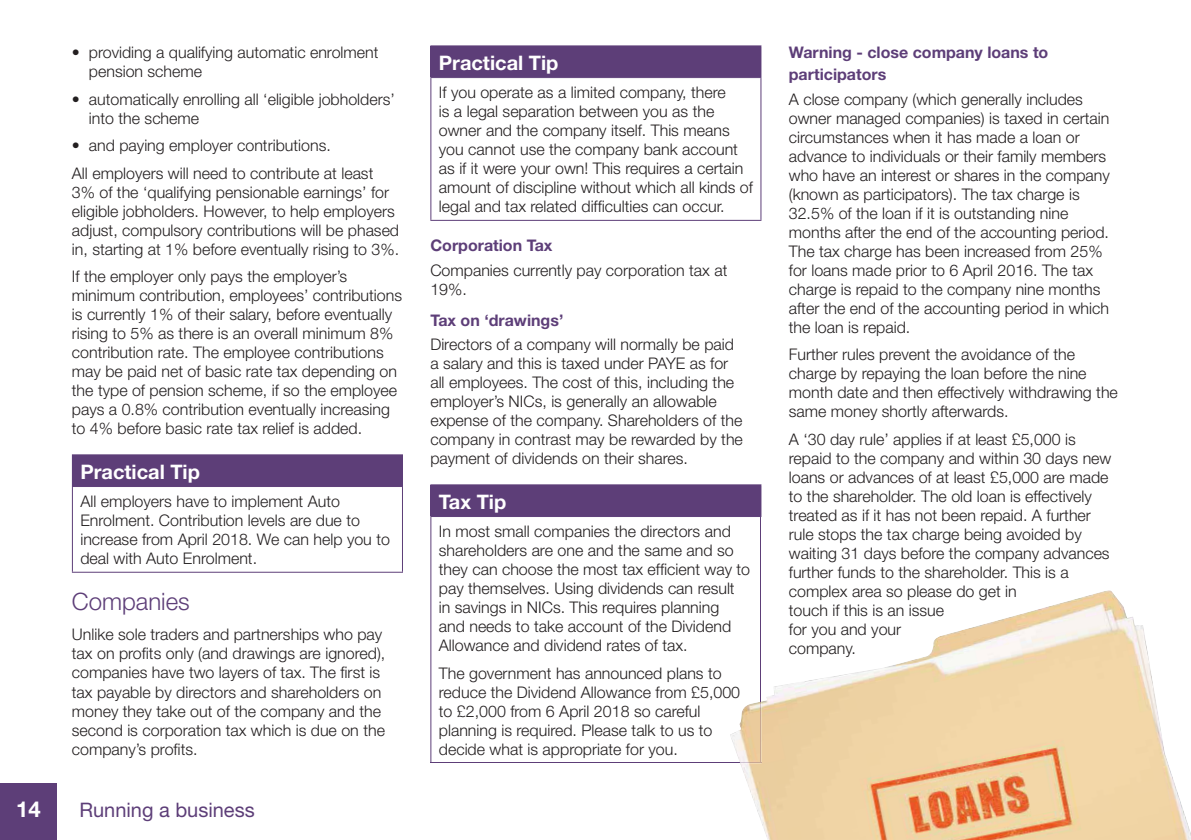
<style>
.page{position:relative;width:1191px;height:840px;background:#fff}
.page>*{position:absolute;margin:0;border:0;box-sizing:border-box;transform-origin:0 0}
.t1{font:300 24px "Helvetica Neue";color:#5d3e78}
.t2{font:700 22px "Helvetica Neue";color:#fff}
.t3{font:700 20px "Helvetica Neue";color:#fff}
.t4{font:20px "Helvetica Neue";color:#5d3e78}
.t5{font:300 16px/19px "Helvetica Neue";color:#231f20}
.t6{font:700 16px/22px "Helvetica Neue";color:#5d3e78}
.s1{font-weight:400}
</style>
<div class="page">
<div style="left:0;top:782px;width:57px;height:57px;background:#5d3e78"></div>
<div style="left:72px;top:454px;width:330px;height:32px;background:#5d3e78"></div>
<hr style="left:72px;top:485px;width:331px;height:1px;background:#5d3e78">
<hr style="left:72px;top:486px;width:1px;height:85px;background:#5d3e78">
<hr style="left:402px;top:486px;width:1px;height:85px;background:#5d3e78">
<hr style="left:72px;top:571px;width:331px;height:1px;background:#5d3e78">
<hr style="left:72px;top:454px;width:331px;height:1px;background:#5d3e78">
<hr style="left:402px;top:455px;width:1px;height:30px;background:#5d3e78">
<div style="left:431px;top:46px;width:330px;height:31px;background:#5d3e78"></div>
<hr style="left:430px;top:77px;width:331px;height:1px;background:#5d3e78">
<hr style="left:430px;top:78px;width:1px;height:142px;background:#5d3e78">
<hr style="left:760px;top:78px;width:1px;height:142px;background:#5d3e78">
<hr style="left:430px;top:220px;width:331px;height:1px;background:#5d3e78">
<hr style="left:430px;top:45px;width:331px;height:1px;background:#5d3e78">
<hr style="left:430px;top:46px;width:1px;height:31px;background:#5d3e78">
<div style="left:431px;top:484px;width:330px;height:32px;background:#5d3e78"></div>
<hr style="left:430px;top:484px;width:331px;height:1px;background:#5d3e78">
<hr style="left:430px;top:485px;width:1px;height:30px;background:#5d3e78">
<hr style="left:430px;top:515px;width:331px;height:1px;background:#5d3e78">
<hr style="left:430px;top:516px;width:1px;height:246px;background:#5d3e78">
<hr style="left:760px;top:516px;width:1px;height:246px;background:#5d3e78">
<hr style="left:430px;top:762px;width:331px;height:1px;background:#5d3e78">
<img style="left:740px;top:590px;width:451px;height:249px">
<img style="left:730px;top:701px;width:31px;height:61px">
<svg style="left:739px;top:762px;width:22px;height:1px"></svg>
<p class="t5" style="left:89px;top:45px;width:291px;text-indent:-17px"><span class="s1">•</span> providing a qualifying automatic enrolment pension scheme</p>
<p class="t5" style="left:89px;top:91px;width:307px;text-indent:-17px"><span class="s1">•</span> automatically enrolling all ‘eligible jobholders’ into the scheme</p>
<p class="t5" style="left:72px;top:134px;width:303px;line-height:27.6px"><span class="s1">•</span> and paying employer contributions.<br>All employers will need to contribute at least</p>
<p class="t5" style="left:72px;top:184px;width:329px">3% of the ‘qualifying pensionable earnings’ for eligible jobholders. However, to help employers adjust, compulsory contributions will be phased in, starting at 1% before eventually rising to 3%.</p>
<p class="t5" style="left:72px;top:269px;width:332px">If the employer only pays the employer’s minimum contribution, employees’ contributions is currently 1% of their salary, before eventually rising to 5% as there is an overall minimum 8% contribution rate. The employee contributions may be paid net of basic rate tax depending on the type of pension scheme, if so the employee pays a 0.8% contribution eventually increasing to 4% before basic rate tax relief is added.</p>
<p class="t3" style="left:80px;top:464px;width:121px">Practical Tip</p>
<p class="t5" style="left:80px;top:494px;width:311px">All employers have to implement Auto Enrolment. Contribution levels are due to increase from April 2018. We can help you to deal with Auto Enrolment.</p>
<h1 class="t1" style="left:72px;top:592px;width:119px">Companies</h1>
<p class="t5" style="left:72px;top:627px;width:315px">Unlike sole traders and partnerships who pay tax on profits only (and drawings are ignored), companies have two layers of tax. The first is tax payable by directors and shareholders on money they take out of the company and the second is corporation tax which is due on the company’s profits.</p>
<h2 class="t2" style="left:16px;top:801px;width:26px">14</h2>
<p class="t4" style="left:79px;top:802px;width:177px">Running a business</p>
<p class="t3" style="left:439px;top:55px;width:121px">Practical Tip</p>
<p class="t5" style="left:439px;top:85px;width:315px">If you operate as a limited company, there<br>is a legal separation between you as the owner and the company itself. This means you cannot use the company bank account as if it were your own! This requires a certain amount of discipline without which all kinds of legal and tax related difficulties can occur.</p>
<p class="t6" style="left:430px;top:236px;width:124px">Corporation Tax</p>
<p class="t5" style="left:430px;top:263px;width:298px">Companies currently pay corporation tax at<br>19%.</p>
<p class="t6" style="left:430px;top:311px;width:135px">Tax on ‘drawings’</p>
<p class="t5" style="left:430px;top:337px;width:314px">Directors of a company will normally be paid a salary and this is taxed under PAYE as for all employees. The cost of this, including the employer’s NICs, is generally an allowable expense of the company. Shareholders of the company in contrast may be rewarded by the payment of dividends on their shares.</p>
<p class="t3" style="left:439px;top:494px;width:69px">Tax Tip</p>
<p class="t5" style="left:439px;top:524px;width:313px">In most small companies the directors and shareholders are one and the same and so they can choose the most tax efficient way to pay themselves. Using dividends can result in savings in NICs. This requires planning<br>and needs to take account of the Dividend Allowance and dividend rates of tax.</p>
<p class="t5" style="left:439px;top:665px;width:303px">The government has announced plans to reduce the Dividend Allowance from £5,000 to £2,000 from 6 April 2018 so careful planning is required. Please talk to us to decide what is appropriate for you.</p>
<p class="t6" style="left:789px;top:43px;width:261px">Warning - close company loans to participators</p>
<p class="t5" style="left:789px;top:91px;width:322px">A close company (which generally includes owner managed companies) is taxed in certain circumstances when it has made a loan or advance to individuals or their family members who have an interest or shares in the company (known as participators). The tax charge is 32.5% of the loan if it is outstanding nine months after the end of the accounting period.<br>The tax charge has been increased from 25% for loans made prior to 6 April 2016. The tax charge is repaid to the company nine months after the end of the accounting period in which the loan is repaid.</p>
<p class="t5" style="left:789px;top:347px;width:330px">Further rules prevent the avoidance of the charge by repaying the loan before the nine month date and then effectively withdrawing the same money shortly afterwards.</p>
<p class="t5" style="left:789px;top:431px;width:324px">A ‘30 day rule’ applies if at least £5,000 is repaid to the company and within 30 days new loans or advances of at least £5,000 are made to the shareholder. The old loan is effectively treated as if it has not been repaid. A further rule stops the tax charge being avoided by waiting 31 days before the company advances further funds to the shareholder. This is a complex area so please do get in<br>touch if this is an issue<br>for you and your<br>company.</p>
</div>
